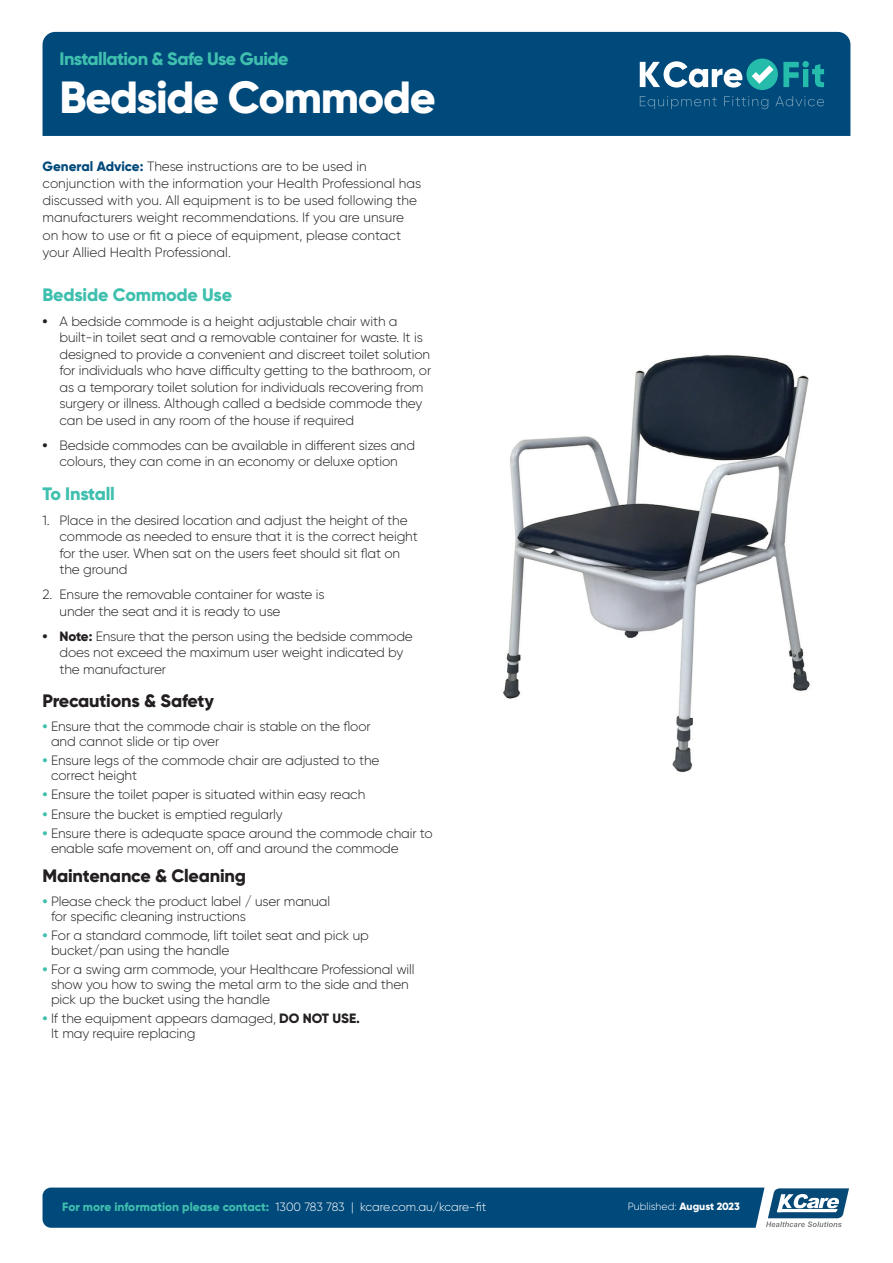
<style>
.page{position:relative;width:893px;height:1263px;background:#fff}
.page>*{position:absolute;margin:0;border:0;box-sizing:border-box;transform-origin:0 0}
.t1{font:800 45px "Gilroy";letter-spacing:-.03em;color:#fff}
.t2{font:800 18px "Gilroy";letter-spacing:-.01em;color:#231f20}
.t3{font:800 18px "Gilroy";letter-spacing:-.01em;color:#3fbfae}
.t4{font:800 18px "Gilroy";letter-spacing:-.03em;color:#3fbfae}
.t5{font:300 13.5px/16.5px "Gilroy";letter-spacing:-.01em;color:#231f20}
.t6{font:300 12px "Gilroy";letter-spacing:-.005em;color:#fff}
.t7{font:300 10.5px "Gilroy";color:#fff}
.s1{font-weight:800;color:#00497b}
.s2{font-weight:800}
.s3{font-weight:800;color:#3fbfae}
</style>
<div class="page">
<div style="left:43px;top:1187px;width:733px;height:41px;background:#00497b;border-radius:9px"></div>
<div style="left:43px;top:32px;width:807px;height:104px;background:#00497b"></div>
<svg style="left:755px;top:1187px;width:94px;height:41px"></svg>
<svg style="left:783px;top:61px;width:41px;height:27px"></svg>
<div style="left:746px;top:59px;width:32px;height:31px;background:#25bcab;border-radius:50%"></div>
<svg style="left:752px;top:66px;width:21px;height:18px"></svg>
<svg style="left:640px;top:96px;width:77px;height:13px"></svg>
<svg style="left:724px;top:96px;width:44px;height:13px"></svg>
<svg style="left:775px;top:96px;width:49px;height:10px"></svg>
<svg style="left:640px;top:61px;width:102px;height:27px"></svg>
<img style="left:503px;top:355px;width:307px;height:418px">
<h2 class="t4" style="left:60px;top:48px;width:231px">Installation &amp; Safe Use Guide</h2>
<h1 class="t1" style="left:60px;top:68px;width:378px">Bedside Commode</h1>
<p class="t5" style="left:43px;top:157px;width:380px;line-height:17.2px"><span class="s1">General Advice:</span> These instructions are to be used in conjunction with the information your Health Professional has discussed with you. All equipment is to be used following the manufacturers weight recommendations. If you are unsure on how to use or fit a piece of equipment, please contact your Allied Health Professional.</p>
<h2 class="t3" style="left:43px;top:283px;width:191px">Bedside Commode Use</h2>
<p class="t5" style="left:60px;top:312px;width:373px;text-indent:-17px"><span class="s2">•</span> A bedside commode is a height adjustable chair with a built-in toilet seat and a removable container for waste. It is designed to provide a convenient and discreet toilet solution for individuals who have difficulty getting to the bathroom, or as a temporary toilet solution for individuals recovering from surgery or illness. Although called a bedside commode they can be used in any room of the house if required</p>
<p class="t5" style="left:43px;top:436px;width:374px;text-align:center"><span class="s2">•</span> Bedside commodes can be available in different sizes and colours, they can come in an economy or deluxe option</p>
<h2 class="t3" style="left:43px;top:482px;width:74px">To Install</h2>
<p class="t5" style="left:60px;top:512px;width:360px;text-indent:-17px">1. Place in the desired location and adjust the height of the commode as needed to ensure that it is the correct height for the user. When sat on the users feet should sit flat on the ground</p>
<p class="t5" style="left:60px;top:586px;width:267px;text-indent:-17px">2. Ensure the removable container for waste is under the seat and it is ready to use</p>
<p class="t5" style="left:60px;top:628px;width:355px;text-indent:-17px"><span class="s2">• Note:</span> Ensure that the person using the bedside commode does not exceed the maximum user weight indicated by the manufacturer</p>
<h2 class="t2" style="left:43px;top:690px;width:173px">Precautions &amp; Safety</h2>
<p class="t5" style="left:51px;top:718px;width:321px;line-height:15px;text-indent:-9px"><span class="s3">•</span> Ensure that the commode chair is stable on the floor and cannot slide or tip over</p>
<p class="t5" style="left:51px;top:753px;width:330px;line-height:15px;text-indent:-9px"><span class="s3">•</span> Ensure legs of the commode chair are adjusted to the correct height</p>
<p class="t5" style="left:43px;top:786px;width:324px"><span class="s3">•</span> Ensure the toilet paper is situated within easy reach</p>
<p class="t5" style="left:43px;top:805px;width:242px"><span class="s3">•</span> Ensure the bucket is emptied regularly</p>
<p class="t5" style="left:51px;top:825px;width:383px;line-height:15px;text-indent:-9px"><span class="s3">•</span> Ensure there is adequate space around the commode chair to enable safe movement on, off and around the commode</p>
<h2 class="t2" style="left:43px;top:864px;width:205px">Maintenance &amp; Cleaning</h2>
<p class="t5" style="left:51px;top:893px;width:281px;line-height:15px;text-indent:-9px"><span class="s3">•</span> Please check the product label / user manual for specific cleaning instructions</p>
<p class="t5" style="left:51px;top:928px;width:319px;line-height:15px;text-indent:-9px"><span class="s3">•</span> For a standard commode, lift toilet seat and pick up bucket/pan using the handle</p>
<p class="t5" style="left:51px;top:962px;width:365px;line-height:15px;text-indent:-9px"><span class="s3">•</span> For a swing arm commode, your Healthcare Professional will show you how to swing the metal arm to the side and then pick up the bucket using the handle</p>
<p class="t5" style="left:51px;top:1011px;width:310px;line-height:15px;text-indent:-9px"><span class="s3">•</span> If the equipment appears damaged, <span class="s2">DO NOT USE.<br></span>It may require replacing</p>
<p class="t6" style="left:62px;top:1199px;width:426px"><span class="s3">For more information please contact:</span> 1300 783 783 | kcare.com.au/kcare-fit</p>
<p class="t7" style="left:628px;top:1200px;width:114px">Published: <span class="s2">August 2023</span></p>
</div>
